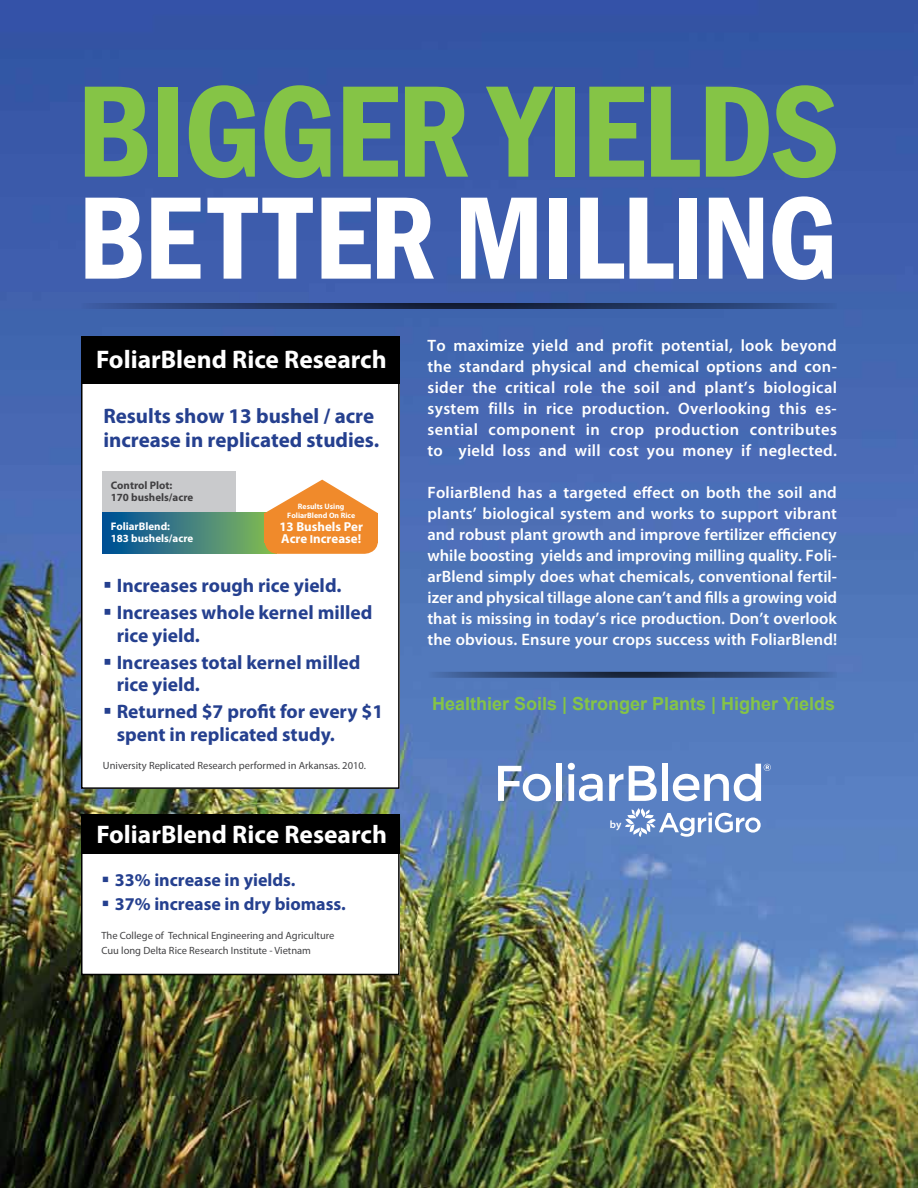
<style>
.page{position:relative;width:918px;height:1188px;background:#fff}
.page>*{position:absolute;margin:0;border:0;box-sizing:border-box;transform-origin:0 0}
.t1{font:600 condensed 135px "Franklin Gothic";letter-spacing:-.02em;color:#85c446}
.t2{font:600 condensed 121.5px "Franklin Gothic";letter-spacing:-.02em;color:#fff}
.t3{font:50.25px "Montserrat";letter-spacing:-.025em;color:#fff}
.t4{font:700 25.5px "Myriad Pro";color:#fff}
.t5{font:700 21px/24px "Myriad Pro";color:#25408f}
.t6{font:700 19.5px/27.2px "Myriad Pro";color:#25408f}
.t7{font:700 18px/24.2px "Myriad Pro";color:#25408f}
.t8{font:700 18px "Arial";color:#85c446}
.t9{font:600 16.5px/21px "Myriad Pro";letter-spacing:.01em;color:#fff;text-align:justify}
.t10{font:700 13.05px/12.6px "Myriad Pro";color:#fff}
.t11{font:700 10.95px/11.9px "Myriad Pro";color:#414042}
.t12{font:700 10.95px/11.9px "Myriad Pro";color:#fff}
.t13{font:600 10.65px "Myriad Pro";color:#fff}
.t14{font:10.5px/15px "Myriad Pro";color:#434345}
.t15{font:700 7.8px/9.1px "Myriad Pro";color:#fff;text-align:center}
.s1{font-size:11.7px}
</style>
<div class="page">
<img style="left:0;top:0;width:918px;height:1188px">
<div style="left:81px;top:382px;width:319px;height:407px;background:#fff"></div>
<svg style="left:429px;top:672px;width:408px;height:6px;background:#2f466e"></svg>
<svg style="left:81px;top:303px;width:756px;height:6px;background:#233763"></svg>
<div style="left:81px;top:336px;width:319px;height:47px;background:#000"></div>
<svg style="left:764px;top:764px;width:7px;height:7px"></svg>
<svg style="left:625px;top:808px;width:136px;height:29px"></svg>
<div style="left:81px;top:827px;width:319px;height:148px;background:#fff"></div>
<div style="left:81px;top:382px;width:319px;height:407px;border:2px solid #000"></div>
<div style="left:81px;top:814px;width:319px;height:40px;background:#000"></div>
<div style="left:81px;top:839px;width:319px;height:136px;border:2px solid #000"></div>
<div style="left:102px;top:471px;width:134px;height:41px;background:#c9cacc"></div>
<div style="left:102px;top:512px;width:174px;height:42px;background:linear-gradient(to right,#004b9e,#86ba57)"></div>
<div style="left:264px;top:519px;width:114px;height:35px;background:#f08a2b;border-radius:14px"></div>
<div style="left:264px;top:513px;width:114px;height:30px;background:#f08a2b"></div>
<svg style="left:265px;top:480px;width:113px;height:33px"></svg>
<h1 class="t1" style="left:76px;top:41px;width:765px">BIGGER YIELDS</h1>
<h2 class="t2" style="left:78px;top:157px;width:762px">BETTER MILLING</h2>
<h3 class="t4" style="left:96px;top:343px;width:292px">FoliarBlend Rice Research</h3>
<p class="t5" style="left:103px;top:403px;width:277px">Results show 13 bushel / acre increase in replicated studies.</p>
<p class="t11" style="left:111px;top:479px;width:84px">Control Plot:<br>170 bushels/acre</p>
<p class="t12" style="left:111px;top:520px;width:84px">FoliarBlend:<br>183 bushels/acre</p>
<p class="t15" style="left:287px;top:501px;width:69px">Results Using<br>FoliarBlend On Rice</p>
<p class="t10" style="left:279px;top:520px;width:85px">13 Bushels Per<br>Acre <span class="s1">I</span>ncrease!</p>
<p class="t6" style="left:117px;top:571px;width:257px">Increases rough rice yield.<br>Increases whole kernel milled</p>
<p class="t6" style="left:117px;top:621px;width:245px">rice yield.<br>Increases total kernel milled</p>
<p class="t6" style="left:117px;top:671px;width:268px">rice yield.<br>Returned $7 profit for every $1</p>
<p class="t6" style="left:117px;top:720px;width:220px">spent in replicated study.</p>
<p class="t14" style="left:103px;top:758px;width:265px">University Replicated Research performed in Arkansas. 2010.</p>
<h3 class="t4" style="left:96px;top:817px;width:292px">FoliarBlend Rice Research</h3>
<p class="t7" style="left:115px;top:867px;width:232px">33% increase in yields.<br>37% increase in dry biomass.</p>
<p class="t14" style="left:101px;top:928px;width:234px">The College of Technical Engineering and Agriculture<br>Cuu long Delta Rice Research Institute - Vietnam</p>
<p class="t9" style="left:428px;top:335px;width:411px">To maximize yield and profit potential, look beyond the standard physical and chemical options and con&shy;sider the critical role the soil and plant’s biological system fills in rice production. Overlooking this es&shy;sential component in crop production contributes to yield loss and will cost you money if neglected.</p>
<p class="t9" style="left:428px;top:482px;width:411px">FoliarBlend has a targeted effect on both the soil and plants’ biological system and works to support vibrant and robust plant growth and improve fertilizer efficiency while boosting yields and improving milling quality. Foli&shy;arBlend simply does what chemicals, conventional fertil&shy;izer and physical tillage alone can’t and fills a growing void that is missing in today’s rice production. Don’t overlook the obvious. Ensure your crops success with FoliarBlend!</p>
<p class="t8" style="left:432px;top:691px;width:405px">Healthier Soils | Stronger Plants | Higher Yields</p>
<h3 class="t3" style="left:493px;top:754px;width:273px">FoliarBlend</h3>
<p class="t13" style="left:610px;top:817px;width:13px">by</p>
</div>
